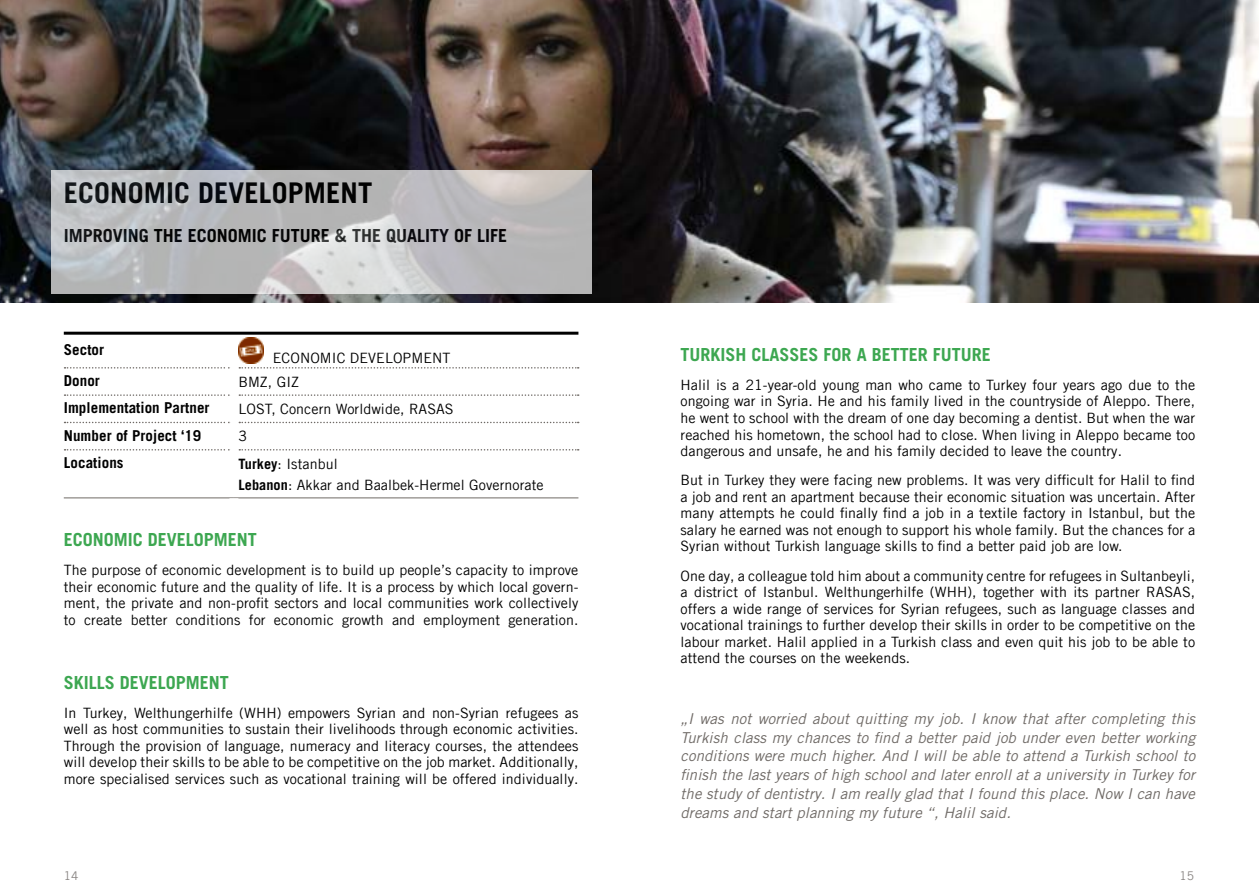
<style>
.page{position:relative;width:1259px;height:893px;background:#fff}
.page>*{position:absolute;margin:0;border:0;box-sizing:border-box;transform-origin:0 0}
.t1{font:700 28.5px "Trade Gothic LT Com";letter-spacing:.005em;color:#000}
.t2{font:700 18px "Trade Gothic LT Com";color:#3da751}
.t3{font:700 18px "Trade Gothic LT Com";color:#000}
.t4{font:italic 15px/18.8px "Trade Gothic LT Com";letter-spacing:.005em;color:#6f6a66;text-align:justify}
.t5{font:700 15px "Trade Gothic LT Com";letter-spacing:.005em;color:#000}
.t6{font:14.25px/16.5px "Trade Gothic LT Com";letter-spacing:.005em;color:#000;text-align:justify}
.t7{font:12px "Trade Gothic LT Com";color:#888482}
.s1{font-weight:700}
</style>
<div class="page">
<svg style="left:64px;top:337px;width:514px;height:162px"></svg>
<svg style="left:239px;top:367px;width:340px;height:2px"></svg>
<svg style="left:239px;top:394px;width:340px;height:2px"></svg>
<svg style="left:239px;top:422px;width:340px;height:1px"></svg>
<svg style="left:239px;top:449px;width:340px;height:2px"></svg>
<svg style="left:65px;top:367px;width:164px;height:2px"></svg>
<svg style="left:65px;top:394px;width:164px;height:2px"></svg>
<svg style="left:65px;top:422px;width:164px;height:1px"></svg>
<svg style="left:65px;top:449px;width:164px;height:2px"></svg>
<div style="left:229px;top:334px;width:9px;height:34px;background:#fff"></div>
<div style="left:229px;top:368px;width:9px;height:27px;background:#fff"></div>
<div style="left:229px;top:395px;width:9px;height:27px;background:#fff"></div>
<div style="left:229px;top:422px;width:9px;height:28px;background:#fff"></div>
<div style="left:229px;top:450px;width:9px;height:47px;background:#fff"></div>
<hr style="left:64px;top:497px;width:170px;height:1px;background:#6f6a66">
<hr style="left:234px;top:497px;width:344px;height:1px;background:#6f6a66">
<img style="left:238px;top:338px;width:26px;height:25px">
<img style="left:0;top:0;width:1259px;height:303px">
<svg style="left:51px;top:170px;width:540px;height:123px;background:#bebebf"></svg>
<hr style="left:64px;top:332px;width:514px;height:3px;background:#000">
<h1 class="t1" style="left:64px;top:176px;width:310px">ECONOMIC DEVELOPMENT</h1>
<p class="t3" style="left:64px;top:225px;width:445px">IMPROVING THE ECONOMIC FUTURE &amp; THE QUALITY OF LIFE</p>
<p class="t5" style="left:64px;top:341px;width:42px">Sector</p>
<p class="t6" style="left:273px;top:350px;width:179px">ECONOMIC DEVELOPMENT</p>
<p class="t5" style="left:64px;top:371px;width:38px">Donor</p>
<p class="t6" style="left:238px;top:373px;width:62px">BMZ, GIZ</p>
<p class="t5" style="left:64px;top:399px;width:147px">Implementation Partner</p>
<p class="t6" style="left:238px;top:400px;width:217px">LOST, Concern Worldwide, RASAS</p>
<p class="t5" style="left:64px;top:426px;width:139px">Number of Project ‘19</p>
<p class="t6" style="left:238px;top:428px;width:10px">3</p>
<p class="t5" style="left:64px;top:453px;width:61px">Locations</p>
<p class="t6" style="left:238px;top:453px;width:307px;line-height:21.5px"><span class="s1">Turkey</span>: Istanbul<br><span class="s1">Lebanon</span>: Akkar and Baalbek-Hermel Governorate</p>
<p class="t2" style="left:64px;top:528px;width:195px">ECONOMIC DEVELOPMENT</p>
<p class="t6" style="left:64px;top:562px;width:516px">The purpose of economic development is to build up people’s capacity to improve their economic future and the quality of life. It is a process by which local govern&shy;ment, the private and non-profit sectors and local communities work collectively to create better conditions for economic growth and employment generation.</p>
<p class="t2" style="left:64px;top:671px;width:167px">SKILLS DEVELOPMENT</p>
<p class="t6" style="left:64px;top:704px;width:516px">In Turkey, Welthungerhilfe (WHH) empowers Syrian and non-Syrian refugees as well as host communities to sustain their livelihoods through economic activities.<br>Through the provision of language, numeracy and literacy courses, the attendees will develop their skills to be able to be competitive on the job market. Additionally, more specialised services such as vocational training will be offered individually.</p>
<p class="t2" style="left:680px;top:343px;width:312px">TURKISH CLASSES FOR A BETTER FUTURE</p>
<p class="t6" style="left:680px;top:376px;width:516px">Halil is a 21-year-old young man who came to Turkey four years ago due to the ongoing war in Syria. He and his family lived in the countryside of Aleppo. There, he went to school with the dream of one day becoming a dentist. But when the war reached his hometown, the school had to close. When living in Aleppo became too dangerous and unsafe, he and his family decided to leave the country.</p>
<p class="t6" style="left:680px;top:472px;width:516px">But in Turkey they were facing new problems. It was very difficult for Halil to find a job and rent an apartment because their economic situation was uncertain. After many attempts he could finally find a job in a textile factory in Istanbul, but the salary he earned was not enough to support his whole family. But the chances for a Syrian without Turkish language skills to find a better paid job are low.</p>
<p class="t6" style="left:680px;top:567px;width:516px">One day, a colleague told him about a community centre for refugees in Sultanbeyli, a district of Istanbul. Welthungerhilfe (WHH), together with its partner RASAS, offers a wide range of services for Syrian refugees, such as language classes and vocational trainings to further develop their skills in order to be competitive on the labour market. Halil applied in a Turkish class and even quit his job to be able to attend the courses on the weekends.</p>
<p class="t4" style="left:680px;top:709px;width:516px">„I was not worried about quitting my job. I know that after completing this Turkish class my chances to find a better paid job under even better working conditions were much higher. And I will be able to attend a Turkish school to finish the last years of high school and later enroll at a university in Turkey for the study of dentistry. I am really glad that I found this place. Now I can have dreams and start planning my future “, Halil said.</p>
<p class="t7" style="left:64px;top:868px;width:16px">14</p>
<p class="t7" style="left:1179px;top:868px;width:16px">15</p>
</div>
